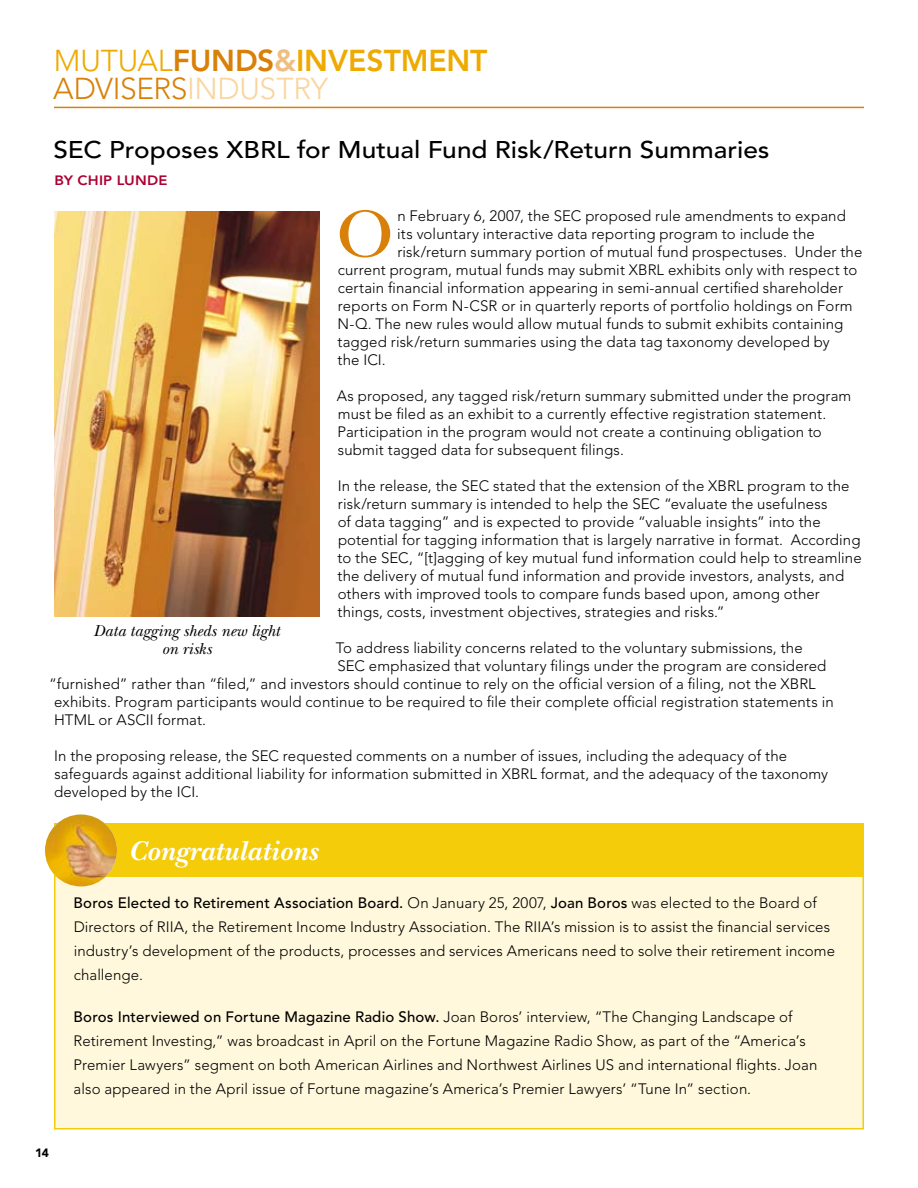
<style>
.page{position:relative;width:918px;height:1188px;background:#fff}
.page>*{position:absolute;margin:0;border:0;box-sizing:border-box;transform-origin:0 0}
.t1{font:69.6px "New Baskerville Std";color:#d98008}
.t2{font:300 30px "Avenir LT Std";letter-spacing:-.005em;color:#ea0}
.t3{font:300 30px "Avenir LT Std";letter-spacing:-.015em;color:#d98008}
.t4{font:800 30px "Avenir LT Std";color:#ea0}
.t5{font:italic 700 28.5px "New Baskerville Std";letter-spacing:.02em;color:#fff}
.t6{font:500 24px "Avenir LT Std";color:#000;scale:1.09 1}
.t7{font:italic 16.5px/18px "New Baskerville Std";color:#000;text-align:center}
.t8{font:300 15px/18px "Avenir LT Std";letter-spacing:.01em;color:#000}
.t9{font:800 13.5px "Avenir LT Std";letter-spacing:.015em;color:#ad0034;scale:1.09 1}
.t10{font:900 12px "Avenir LT Std";color:#000}
.s1{font-weight:800;color:#d98008}
.s2{font-weight:800;color:#efbe80}
.s3{font-weight:800}
.s4{color:#fad59c}
.s5{font-weight:500}
</style>
<div class="page">
<hr style="left:54px;top:107px;width:810px;height:1px;background:#d98008">
<div style="left:55px;top:824px;width:808px;height:305px;background:#fff8dc"></div>
<div style="left:54px;top:824px;width:810px;height:54px;background:#f4cc09"></div>
<img style="left:45px;top:814px;width:72px;height:72px;border-radius:50%">
<img style="left:54px;top:212px;width:265px;height:404px">
<h2 class="t2" style="left:54px;top:43px;width:261px">MUTUAL<span class="s1">FUN DS</span><span class="s2">&amp;</span><span class="s3">INVEST</span></h2>
<h2 class="t4" style="left:401px;top:43px;width:48px">MENT</h2>
<h2 class="t3" style="left:53px;top:71px;width:276px">ADVISERS<span class="s4">INDUSTRY</span></h2>
<h3 class="t6" style="left:53px;top:135px;width:659px">SEC Proposes XBRL for Mutual Fund Risk/Return Summaries</h3>
<p class="t9" style="left:54px;top:172px;width:105px">BY CHIP LUNDE</p>
<h1 class="t1" style="left:336px;top:194px;width:59px">O</h1>
<p class="t8" style="left:397px;top:207px;width:450px">n February 6, 2007, the SEC proposed rule amendments to expand</p>
<p class="t8" style="left:397px;top:225px;width:419px">its voluntary interactive data reporting program to include the</p>
<p class="t8" style="left:397px;top:243px;width:466px">risk/return summary portion of mutual fund prospectuses. Under the</p>
<p class="t8" style="left:338px;top:261px;width:521px">current program, mutual funds may submit XBRL exhibits only with respect to</p>
<p class="t8" style="left:338px;top:279px;width:507px">certain financial information appearing in semi-annual certified shareholder</p>
<p class="t8" style="left:338px;top:297px;width:516px">reports on Form N-CSR or in quarterly reports of portfolio holdings on Form</p>
<p class="t8" style="left:338px;top:315px;width:507px">N-Q. The new rules would allow mutual funds to submit exhibits containing</p>
<p class="t8" style="left:338px;top:333px;width:494px">tagged risk/return summaries using the data tag taxonomy developed by</p>
<p class="t8" style="left:338px;top:351px;width:50px">the ICI.</p>
<p class="t8" style="left:337px;top:387px;width:516px">As proposed, any tagged risk/return summary submitted under the program must be filed as an exhibit to a currently effective registration statement.<br>Participation in the program would not create a continuing obligation to submit tagged data for subsequent filings.</p>
<p class="t8" style="left:338px;top:477px;width:526px">In the release, the SEC stated that the extension of the XBRL program to the risk/return summary is intended to help the SEC “evaluate the usefulness<br>of data tagging” and is expected to provide “valuable insights” into the potential for tagging information that is largely narrative in format. According to the SEC, “[t]agging of key mutual fund information could help to streamline the delivery of mutual fund information and provide investors, analysts, and others with improved tools to compare funds based upon, among other things, costs, investment objectives, strategies and risks.”</p>
<p class="t8" style="left:336px;top:639px;width:468px">To address liability concerns related to the voluntary submissions, the</p>
<p class="t8" style="left:337px;top:657px;width:491px">SEC emphasized that voluntary filings under the program are considered</p>
<p class="t8" style="left:49px;top:675px;width:768px">“furnished” rather than “filed,” and investors should continue to rely on the official version of a filing, not the XBRL</p>
<p class="t8" style="left:54px;top:693px;width:781px">exhibits. Program participants would continue to be required to file their complete official registration statements in</p>
<p class="t8" style="left:54px;top:711px;width:154px">HTML or ASCII format.</p>
<p class="t8" style="left:54px;top:747px;width:776px">In the proposing release, the SEC requested comments on a number of issues, including the adequacy of the safeguards against additional liability for information submitted in XBRL format, and the adequacy of the taxonomy developed by the ICI.</p>
<p class="t7" style="left:94px;top:621px;width:188px">Data tagging sheds new light on risks</p>
<h3 class="t5" style="left:129px;top:835px;width:191px">Congratulations</h3>
<p class="t10" style="left:35px;top:1145px;width:15px">14</p>
<p class="t8" style="left:74px;top:891px;width:763px;line-height:24px"><span class="s5">Boros Elected to Retirement Association Board.</span> On January 25, 2007, <span class="s5">Joan Boros</span> was elected to the Board of Directors of RIIA, the Retirement Income Industry Association. The RIIA’s mission is to assist the financial services industry’s development of the products, processes and services Americans need to solve their retirement income challenge.</p>
<p class="t8" style="left:74px;top:1005px;width:745px;line-height:24px"><span class="s5">Boros Interviewed on Fortune Magazine Radio Show.</span> Joan Boros’ interview, “The Changing Landscape of Retirement Investing,” was broadcast in April on the Fortune Magazine Radio Show, as part of the “America’s Premier Lawyers” segment on both American Airlines and Northwest Airlines US and international flights. Joan also appeared in the April issue of Fortune magazine’s America’s Premier Lawyers’ “Tune In” section.</p>
</div>
